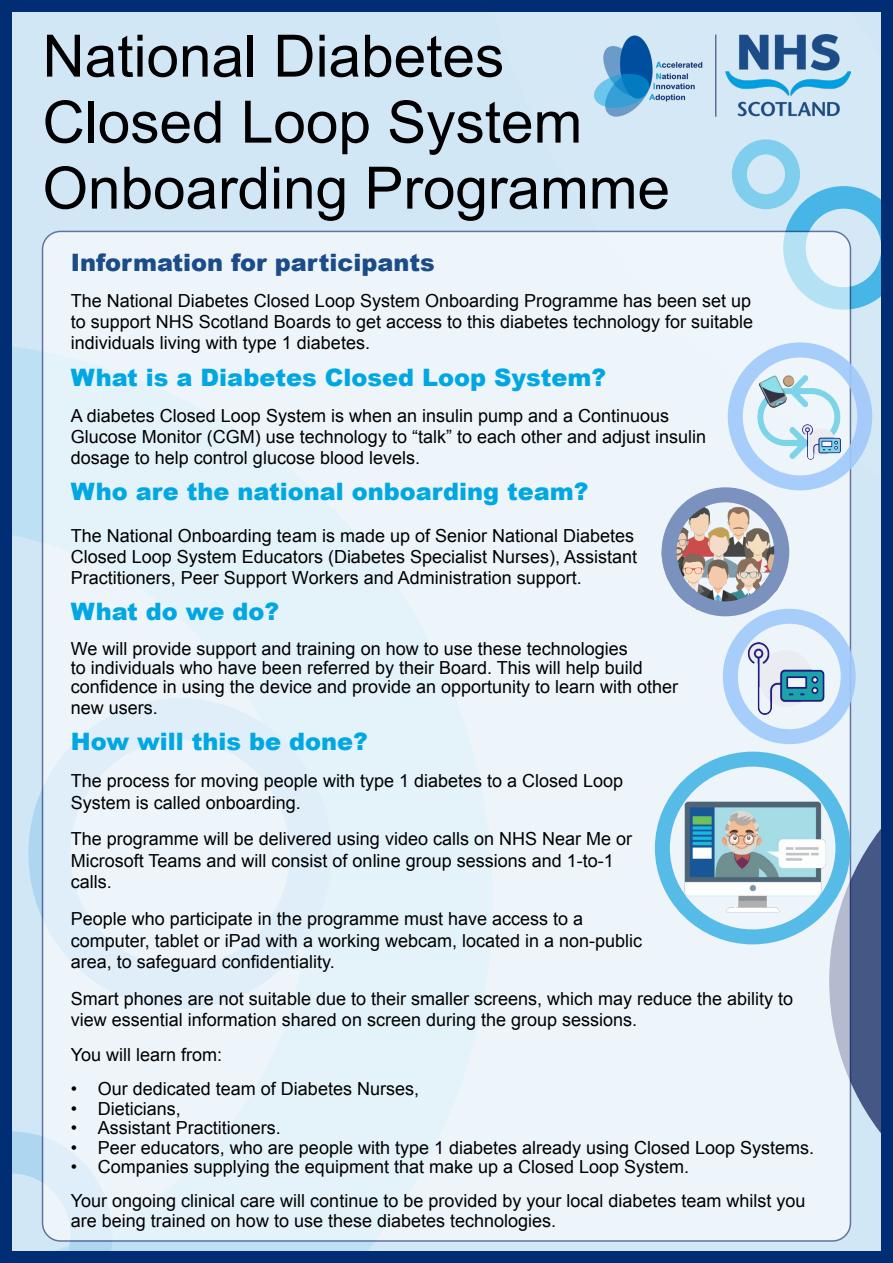
<style>
.page{position:relative;width:893px;height:1263px;background:#fff}
.page>*{position:absolute;margin:0;border:0;box-sizing:border-box;transform-origin:0 0}
.t1{font:58.5px/66px "Arial";color:#000}
.t2{font:900 24px "Arial";color:#00a7e2}
.t3{font:900 24px "Arial";color:#1b4c87}
.t4{font:18px/21px "Arial";color:#000}
</style>
<div class="page">
<div style="left:1px;top:0;width:892px;height:1263px;background:#d2e7f6"></div>
<svg style="left:13px;top:341px;width:361px;height:909px"></svg>
<svg style="left:851px;top:803px;width:29px;height:356px"></svg>
<svg style="left:13px;top:1131px;width:99px;height:119px"></svg>
<svg style="left:783px;top:186px;width:97px;height:124px"></svg>
<div style="left:43px;top:231px;width:807px;height:1010px;background:linear-gradient(to right,#e9f4fb,#e8f2fa);border-radius:18px"></div>
<div style="left:0;top:0;width:893px;height:1263px;border:12px solid #002d74"></div>
<img style="left:594px;top:34px;width:256px;height:83px">
<img style="left:743px;top:369px;width:118px;height:94px">
<div style="left:728px;top:342px;width:144px;height:148px;border:15px solid #a0c9fa;border-radius:50%"></div>
<img style="left:680px;top:792px;width:148px;height:122px">
<div style="left:655px;top:752px;width:195px;height:192px;border:15px solid #47b5e6;border-radius:50%"></div>
<img style="left:728px;top:633px;width:114px;height:93px">
<div style="left:723px;top:609px;width:133px;height:135px;border:15px solid #a0c9fa;border-radius:50%"></div>
<img style="left:662px;top:506px;width:127px;height:103px">
<div style="left:662px;top:487px;width:127px;height:129px;border:15px solid #6d87b6;border-radius:50%"></div>
<div style="left:732px;top:139px;width:68px;height:70px;border:15px solid #00a7e2;border-radius:50%"></div>
<h1 class="t1" style="left:43px;top:24px;width:629px">National Diabetes<br>Closed Loop System<br>Onboarding Programme</h1>
<h2 class="t3" style="left:71px;top:245px;width:365px">Information for participants</h2>
<p class="t4" style="left:71px;top:290px;width:684px;text-align:justify">The National Diabetes Closed Loop System Onboarding Programme has been set up to support NHS Scotland Boards to get access to this diabetes technology for suitable individuals living with type 1 diabetes.</p>
<h2 class="t2" style="left:71px;top:360px;width:537px">What is a Diabetes Closed Loop System?</h2>
<p class="t4" style="left:71px;top:405px;width:637px">A diabetes Closed Loop System is when an insulin pump and a Continuous<br>Glucose Monitor (CGM) use technology to “talk” to each other and adjust insulin dosage to help control glucose blood levels.</p>
<h2 class="t2" style="left:71px;top:474px;width:519px">Who are the national onboarding team?</h2>
<p class="t4" style="left:71px;top:525px;width:568px">The National Onboarding team is made up of Senior National Diabetes<br>Closed Loop System Educators (Diabetes Specialist Nurses), Assistant<br>Practitioners, Peer Support Workers and Administration support.</p>
<h2 class="t2" style="left:71px;top:594px;width:210px">What do we do?</h2>
<p class="t4" style="left:71px;top:638px;width:609px;line-height:20px">We will provide support and training on how to use these technologies<br>to individuals who have been referred by their Board. This will help build confidence in using the device and provide an opportunity to learn with other new users.</p>
<h2 class="t2" style="left:71px;top:724px;width:298px">How will this be done?</h2>
<p class="t4" style="left:71px;top:770px;width:554px;line-height:21.6px">The process for moving people with type 1 diabetes to a Closed Loop<br>System is called onboarding.</p>
<p class="t4" style="left:71px;top:828px;width:563px;line-height:21.6px">The programme will be delivered using video calls on NHS Near Me or<br>Microsoft Teams and will consist of online group sessions and 1-to-1 calls.</p>
<p class="t4" style="left:71px;top:908px;width:573px;line-height:21.6px">People who participate in the programme must have access to a computer, tablet or iPad with a working webcam, located in a non-public area, to safeguard confidentiality.</p>
<p class="t4" style="left:71px;top:988px;width:724px;line-height:21.6px">Smart phones are not suitable due to their smaller screens, which may reduce the ability to view essential information shared on screen during the group sessions.</p>
<p class="t4" style="left:71px;top:1044px;width:153px">You will learn from:</p>
<p class="t4" style="left:71px;top:1079px;width:350px">• Our dedicated team of Diabetes Nurses,</p>
<p class="t4" style="left:71px;top:1098px;width:112px">• Dieticians,</p>
<p class="t4" style="left:71px;top:1117px;width:212px">• Assistant Practitioners.</p>
<p class="t4" style="left:71px;top:1137px;width:745px">• Peer educators, who are people with type 1 diabetes already using Closed Loop Systems.</p>
<p class="t4" style="left:71px;top:1149px;width:736px;line-height:34.5px">• Companies supplying the equipment that make up a Closed Loop System.<br>Your ongoing clinical care will continue to be provided by your local diabetes team whilst you</p>
<p class="t4" style="left:71px;top:1210px;width:487px">are being trained on how to use these diabetes technologies.</p>
</div>
